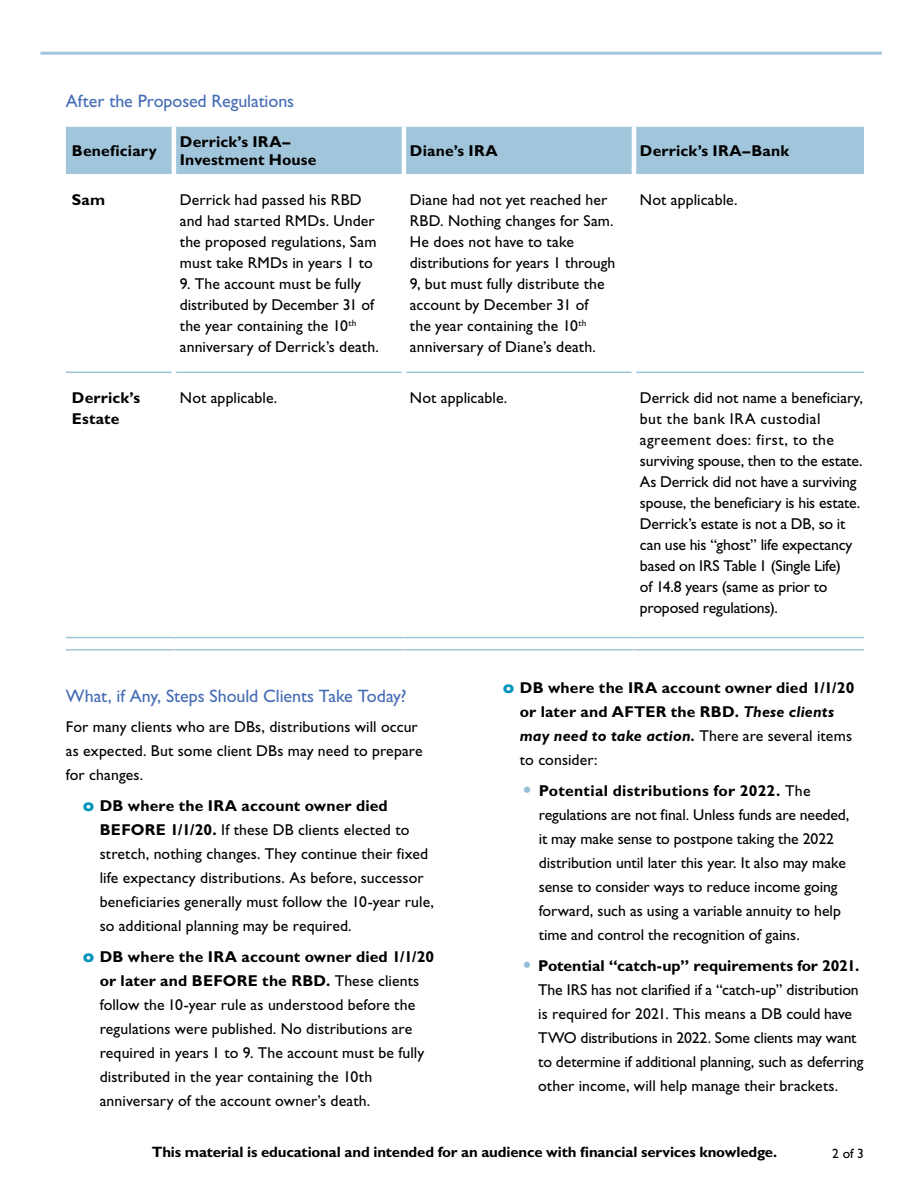
<style>
.page{position:relative;width:918px;height:1188px;background:#fff}
.page>*{position:absolute;margin:0;border:0;box-sizing:border-box;transform-origin:0 0}
.t1{font:18px "Gill Sans Std";letter-spacing:-.005em;color:#456cb4}
.t2{font:15.75px/24px "Gill Sans Std";letter-spacing:.005em;color:#000}
.t3{font:700 15.75px/24px "Gill Sans Std";letter-spacing:.01em;color:#000}
.t4{font:700 15px "Gill Sans Std";letter-spacing:-.01em;color:#000}
.t5{font:13.5px "Gill Sans Std";color:#000}
.s1{font-family:"Futura Std";font-weight:700;font-size:16.5px;color:#0094ba}
.s2{font-weight:700}
.s3{font-family:"Futura Std";font-size:16.5px;color:#0094ba}
.s4{font-style:italic}
.s5{font-weight:400}
.s6{font-family:"Futura Std";font-weight:700;font-size:16.5px;color:#95bfd6}
</style>
<div class="page">
<hr style="left:40px;top:52px;width:611px;height:3px;background:#a1c5da">
<hr style="left:651px;top:52px;width:231px;height:3px;background:#a1c5da">
<div style="left:66px;top:127px;width:798px;height:47px;background:#a1c5da"></div>
<hr style="left:66px;top:372px;width:106px;height:1px;background:#a1c5da">
<hr style="left:176px;top:372px;width:226px;height:1px;background:#a1c5da">
<hr style="left:406px;top:372px;width:226px;height:1px;background:#a1c5da">
<hr style="left:636px;top:372px;width:228px;height:1px;background:#a1c5da">
<hr style="left:66px;top:637px;width:108px;height:1px;background:#a1c5da">
<hr style="left:174px;top:637px;width:230px;height:1px;background:#a1c5da">
<hr style="left:404px;top:637px;width:230px;height:1px;background:#a1c5da">
<hr style="left:634px;top:637px;width:230px;height:1px;background:#a1c5da">
<hr style="left:172px;top:127px;width:4px;height:47px;background:#fff">
<hr style="left:402px;top:127px;width:4px;height:47px;background:#fff">
<hr style="left:632px;top:127px;width:4px;height:47px;background:#fff">
<hr style="left:66px;top:649px;width:108px;height:2px;background:#a1c5da">
<hr style="left:174px;top:649px;width:230px;height:2px;background:#a1c5da">
<hr style="left:404px;top:649px;width:230px;height:2px;background:#a1c5da">
<hr style="left:634px;top:649px;width:230px;height:2px;background:#a1c5da">
<p class="t1" style="left:66px;top:91px;width:230px">After the Proposed Regulations</p>
<p class="t3" style="left:72px;top:138px;width:86px">Beneficiary</p>
<p class="t3" style="left:180px;top:132px;width:138px;line-height:18px">Derrick’s IRA–<br>Investment House</p>
<p class="t3" style="left:410px;top:138px;width:89px">Diane’s IRA</p>
<p class="t3" style="left:640px;top:138px;width:151px">Derrick’s IRA–Bank</p>
<p class="t3" style="left:72px;top:188px;width:35px">Sam</p>
<p class="t2" style="left:180px;top:189px;width:198px;line-height:21px">Derrick had passed his RBD and had started RMDs. Under the proposed regulations, Sam must take RMDs in years 1 to</p>
<p class="t2" style="left:180px;top:273px;width:201px;line-height:21px">9. The account must be fully distributed by December 31 of the year containing the 10<sup>th </sup>anniversary of Derrick’s death.</p>
<p class="t2" style="left:410px;top:189px;width:207px;line-height:21px">Diane had not yet reached her<br>RBD. Nothing changes for Sam.<br>He does not have to take distributions for years 1 through<br>9, but must fully distribute the account by December 31 of<br>the year containing the 10<sup>th </sup>anniversary of Diane’s death.</p>
<p class="t2" style="left:640px;top:188px;width:99px">Not applicable.</p>
<p class="t3" style="left:72px;top:387px;width:70px;line-height:21px">Derrick’s<br>Estate</p>
<p class="t2" style="left:180px;top:386px;width:99px">Not applicable.</p>
<p class="t2" style="left:410px;top:386px;width:99px">Not applicable.</p>
<p class="t2" style="left:640px;top:388px;width:225px;line-height:21px">Derrick did not name a beneficiary, but the bank IRA custodial agreement does: first, to the surviving spouse, then to the estate.<br>As Derrick did not have a surviving spouse, the beneficiary is his estate.<br>Derrick’s estate is not a DB, so it can use his “ghost” life expectancy based on IRS Table 1 (Single Life)<br>of 14.8 years (same as prior to proposed regulations).</p>
<p class="t1" style="left:66px;top:685px;width:342px">What, if Any, Steps Should Clients Take Today?</p>
<p class="t2" style="left:66px;top:715px;width:358px">For many clients who are DBs, distributions will occur as expected. But some client DBs may need to prepare for changes.</p>
<p class="t2" style="left:100px;top:794px;width:336px;text-indent:-17px"><span class="s1">o</span> <span class="s2">DB where the IRA account owner died BEFORE 1/1/20.</span> If these DB clients elected to stretch, nothing changes. They continue their fixed life expectancy distributions. As before, successor beneficiaries generally must follow the 10-year rule, so additional planning may be required.</p>
<p class="t2" style="left:100px;top:945px;width:336px;text-indent:-17px"><span class="s1">o</span> <span class="s2">DB where the IRA account owner died 1/1/20 or later and BEFORE the RBD.</span> These clients follow the 10-year rule as understood before the regulations were published. No distributions are required in years 1 to 9. The account must be fully distributed in the year containing the 10th anniversary of the account owner’s death.</p>
<p class="t3" style="left:520px;top:676px;width:336px;text-indent:-17px"><span class="s3">o</span> DB where the IRA account owner died 1/1/20 or later and AFTER the RBD. <span class="s4">These clients may need to take action.</span> <span class="s5">There are several items to consider:</span></p>
<p class="t2" style="left:539px;top:779px;width:312px;text-indent:-17px"><span class="s6">•</span> <span class="s2">Potential distributions for 2022.</span> The regulations are not final. Unless funds are needed, it may make sense to postpone taking the 2022 distribution until later this year. It also may make sense to consider ways to reduce income going forward, such as using a variable annuity to help time and control the recognition of gains.</p>
<p class="t2" style="left:538px;top:954px;width:327px;text-indent:-17px"><span class="s6">•</span> <span class="s2">Potential “catch-up” requirements for 2021.<br></span>The IRS has not clarified if a “catch-up” distribution is required for 2021. This means a DB could have TWO distributions in 2022. Some clients may want to determine if additional planning, such as deferring other income, will help manage their brackets.</p>
<p class="t4" style="left:152px;top:1144px;width:627px">This material is educational and intended for an audience with financial services knowledge.</p>
<p class="t5" style="left:832px;top:1146px;width:33px">2 of 3</p>
</div>
